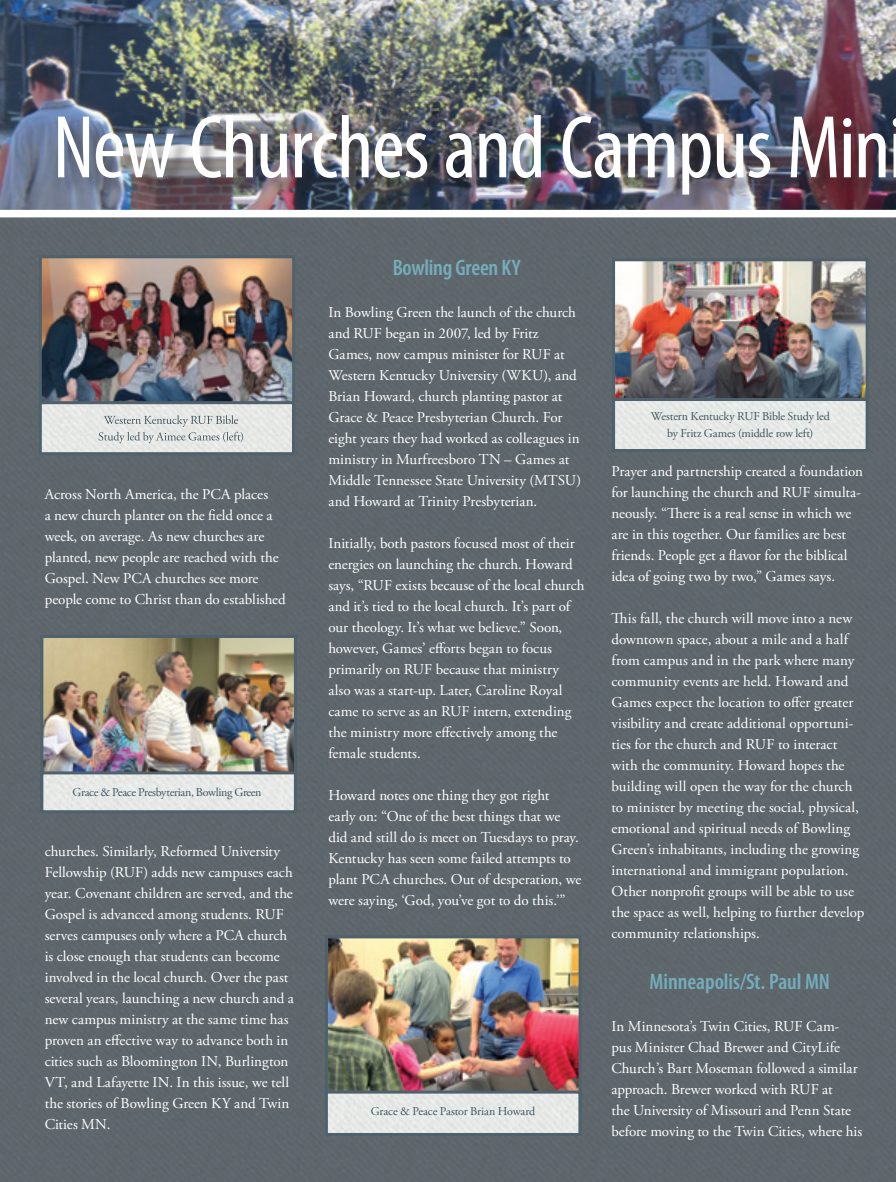
<style>
.page{position:relative;width:896px;height:1182px;background:#fff}
.page>*{position:absolute;margin:0;border:0;box-sizing:border-box;transform-origin:0 0}
.t1{font:condensed 90px "Myriad Pro";letter-spacing:-.015em;color:#fff}
.t2{font:600 condensed 22.5px "Myriad Pro";letter-spacing:-.005em;color:#75adbb}
.t3{font:15px/21px "Adobe Garamond Pro";color:#fff}
.t4{font:12px/16.5px "Adobe Garamond Pro";letter-spacing:-.02em;color:#3e5661;text-align:center}
</style>
<div class="page">
<div style="left:0;top:217px;width:895px;height:965px;background:#58626a"></div>
<img style="left:0;top:0;width:895px;height:210px">
<img style="left:329px;top:939px;width:248px;height:151px">
<div style="left:325px;top:935px;width:256px;height:176px;border:3px solid #4e616c"></div>
<div style="left:329px;top:1094px;width:248px;height:38px;background:#e6e9e7"></div>
<div style="left:325px;top:1090px;width:256px;height:46px;border:3px solid #4e616c"></div>
<img style="left:44px;top:639px;width:249px;height:132px">
<div style="left:40px;top:635px;width:257px;height:164px;border:3px solid #4e616c"></div>
<div style="left:44px;top:775px;width:249px;height:34px;background:#e6e9e7"></div>
<div style="left:40px;top:771px;width:257px;height:42px;border:3px solid #4e616c"></div>
<img style="left:616px;top:262px;width:248px;height:136px">
<div style="left:612px;top:258px;width:256px;height:153px;border:3px solid #4e616c"></div>
<div style="left:616px;top:402px;width:248px;height:46px;background:#e6e9e6"></div>
<div style="left:612px;top:398px;width:256px;height:54px;border:3px solid #4e616c"></div>
<div style="left:61px;top:118px;width:834px;height:97px;background:#231f20;opacity:.4"></div>
<img style="left:43px;top:259px;width:248px;height:142px">
<div style="left:39px;top:255px;width:256px;height:176px;border:3px solid #4e616c"></div>
<div style="left:43px;top:405px;width:248px;height:46px;background:#e6e8e6"></div>
<div style="left:39px;top:401px;width:256px;height:54px;border:3px solid #4e616c"></div>
<svg style="left:98px;top:415px;width:145px;height:28px;background:#d0d5d4"></svg>
<h1 class="t1" style="left:53px;top:93px;width:839px">New Churches and Campus Min</h1>
<p class="t3" style="left:45px;top:484px;width:242px">Across North America, the PCA places<br>a new church planter on the field once a week, on average. As new churches are planted, new people are reached with the Gospel. New PCA churches see more people come to Christ than do established</p>
<p class="t4" style="left:72px;top:784px;width:190px">Grace &amp; Peace Presbyterian, Bowling Green</p>
<p class="t3" style="left:45px;top:841px;width:251px">churches. Similarly, Reformed University Fellowship (RUF) adds new campuses each year. Covenant children are served, and the Gospel is advanced among students. RUF serves campuses only where a PCA church is close enough that students can become involved in the local church. Over the past several years, launching a new church and a new campus ministry at the same time has proven an effective way to advance both in cities such as Bloomington IN, Burlington VT, and Lafayette IN. In this issue, we tell the stories of Bowling Green KY and Twin Cities MN.</p>
<h2 class="t2" style="left:392px;top:255px;width:129px">Bowling Green KY</h2>
<p class="t3" style="left:328px;top:302px;width:254px">In Bowling Green the launch of the church and RUF began in 2007, led by Fritz Games, now campus minister for RUF at Western Kentucky University (WKU), and Brian Howard, church planting pastor at Grace &amp; Peace Presbyterian Church. For eight years they had worked as colleagues in ministry in Murfreesboro TN – Games at Middle Tennessee State University (MTSU) and Howard at Trinity Presbyterian.</p>
<p class="t3" style="left:328px;top:533px;width:257px">Initially, both pastors focused most of their energies on launching the church. Howard says, “RUF exists because of the local church and it’s tied to the local church. It’s part of our theology. It’s what we believe.” Soon, however, Games’ efforts began to focus primarily on RUF because that ministry also was a start-up. Later, Caroline Royal came to serve as an RUF intern, extending the ministry more effectively among the female students.</p>
<p class="t3" style="left:328px;top:785px;width:254px">Howard notes one thing they got right<br>early on: “One of the best things that we did and still do is meet on Tuesdays to pray.<br>Kentucky has seen some failed attempts to plant PCA churches. Out of desperation, we were saying, ‘God, you’ve got to do this.’”</p>
<p class="t4" style="left:371px;top:1103px;width:166px">Grace &amp; Peace Pastor Brian Howard</p>
<p class="t4" style="left:650px;top:409px;width:181px">Western Kentucky RUF Bible Study led by Fritz Games (middle row left)</p>
<p class="t3" style="left:611px;top:461px;width:253px">Prayer and partnership created a foundation for launching the church and RUF simulta&shy;neously. “There is a real sense in which we are in this together. Our families are best friends. People get a flavor for the biblical idea of going two by two,” Games says.</p>
<p class="t3" style="left:611px;top:608px;width:254px">This fall, the church will move into a new downtown space, about a mile and a half from campus and in the park where many community events are held. Howard and Games expect the location to offer greater visibility and create additional opportuni&shy;ties for the church and RUF to interact with the community. Howard hopes the building will open the way for the church to minister by meeting the social, physical, emotional and spiritual needs of Bowling Green’s inhabitants, including the growing international and immigrant population.<br>Other nonprofit groups will be able to use the space as well, helping to further develop community relationships.</p>
<h2 class="t2" style="left:649px;top:969px;width:182px">Minneapolis/St. Paul MN</h2>
<p class="t3" style="left:611px;top:1016px;width:252px">In Minnesota’s Twin Cities, RUF Cam&shy;pus Minister Chad Brewer and CityLife Church’s Bart Moseman followed a similar approach. Brewer worked with RUF at<br>the University of Missouri and Penn State before moving to the Twin Cities, where his</p>
</div>
